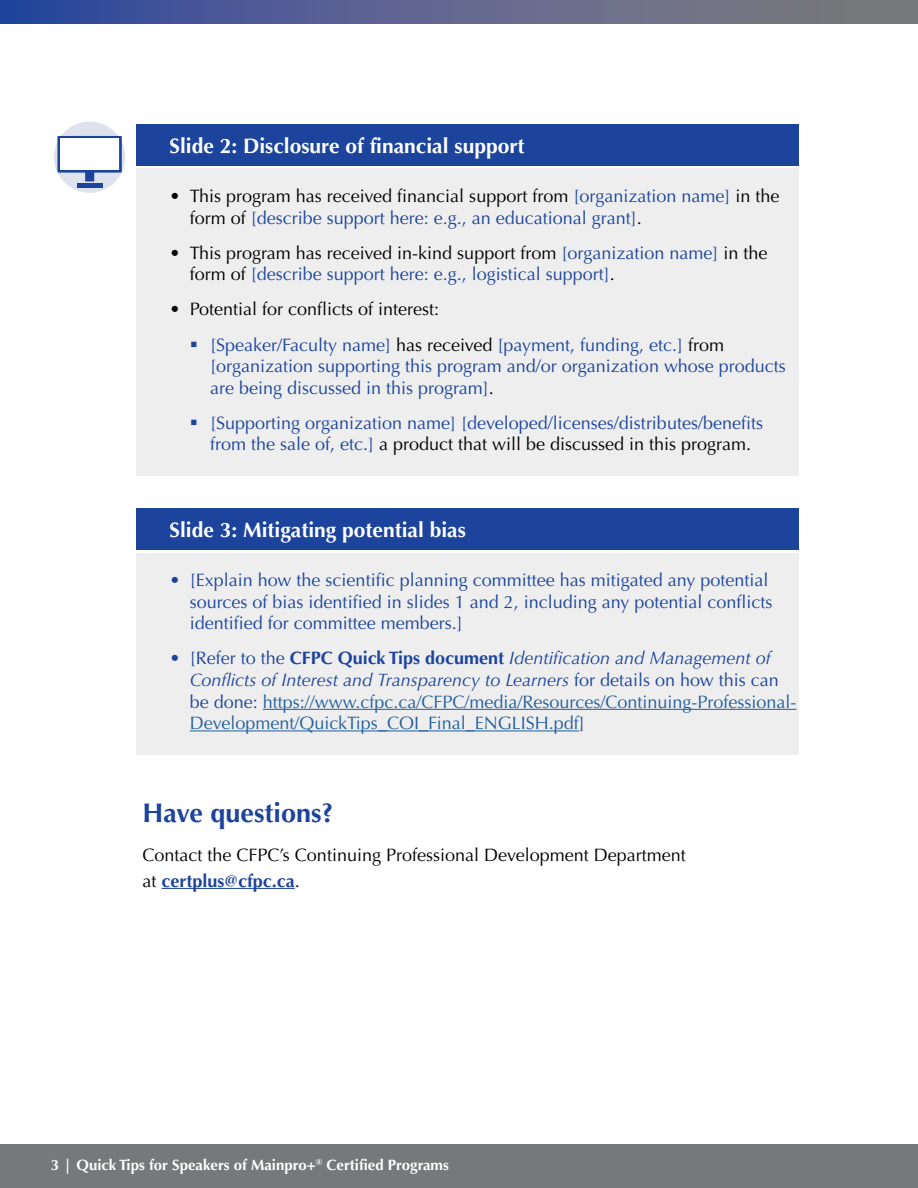
<style>
.page{position:relative;width:918px;height:1188px;background:#fff}
.page>*{position:absolute;margin:0;border:0;box-sizing:border-box;transform-origin:0 0}
.Heading{font:700 27px "Optima";color:#1c449c}
.Heading2{font:700 21px "Optima";color:#fff}
.t1{font:18px/21.6px "Optima";color:#1c449c}
.t2{font:18px/21.6px "Optima";color:#215e9e}
.bullets{font:18px/25.5px "Optima";color:#000}
.t3{font:700 15px "Optima";color:#fff}
.s1{color:#000}
.s2{color:#1c449c}
.s3{font-weight:700;color:#1c449c}
.s4{font-style:italic;color:#1c449c}
</style>
<div class="page">
<div style="left:0;top:1145px;width:918px;height:43px;background:#77787b"></div>
<svg style="left:0;top:0;width:918px;height:24px;background:#5c648e"></svg>
<div style="left:136px;top:125px;width:663px;height:41px;background:#1c449c"></div>
<div style="left:136px;top:169px;width:663px;height:80px;background:#eeeeef"></div>
<div style="left:136px;top:225px;width:663px;height:80px;background:#eeeeef"></div>
<div style="left:136px;top:282px;width:663px;height:59px;background:#eeeeef"></div>
<div style="left:136px;top:317px;width:663px;height:102px;background:#eeeeef"></div>
<div style="left:136px;top:395px;width:663px;height:81px;background:#eeeeef"></div>
<div style="left:136px;top:509px;width:663px;height:41px;background:#1c449c"></div>
<div style="left:136px;top:553px;width:663px;height:101px;background:#eeeeef"></div>
<div style="left:136px;top:631px;width:663px;height:123px;background:#eeeeef"></div>
<hr style="left:263px;top:709px;width:534px;height:1px;background:#215e9e">
<hr style="left:190px;top:730px;width:389px;height:1px;background:#215e9e">
<hr style="left:162px;top:888px;width:133px;height:1px;background:#1c449c">
<div style="left:54px;top:122px;width:71px;height:71px;background:#dde2ed;border-radius:50%"></div>
<svg style="left:57px;top:136px;width:65px;height:46px"></svg>
<hr style="left:77px;top:183px;width:25px;height:4px;background:#1c449c">
<div style="left:60px;top:139px;width:59px;height:31px;background:#fff"></div>
<h2 class="Heading2" style="left:170px;top:134px;width:356px">Slide 2: Disclosure of financial support</h2>
<p class="t1" style="left:190px;top:185px;width:591px;text-indent:-20px"><span class="s1">• This program has received financial support from</span> [organization name] <span class="s1">in the form of</span> [describe support here: e.g., an educational grant]<span class="s1">.</span></p>
<p class="t1" style="left:190px;top:242px;width:579px;text-indent:-20px"><span class="s1">• This program has received in-kind support from</span> [organization name] <span class="s1">in the form of</span> [describe support here: e.g., logistical support]<span class="s1">.</span></p>
<p class="bullets" style="left:170px;top:297px;width:271px">• Potential for conflicts of interest:</p>
<p class="t1" style="left:210px;top:334px;width:577px">[Speaker/Faculty name] <span class="s1">has received</span> [payment, funding, etc.] <span class="s1">from </span>[organization supporting this program and/or organization whose products are being discussed in this program]<span class="s1">.</span></p>
<p class="t1" style="left:210px;top:412px;width:554px">[Supporting organization name] [developed/licenses/distributes/benefits from the sale of, etc.] <span class="s1">a product that will be discussed in this program.</span></p>
<h2 class="Heading2" style="left:170px;top:518px;width:298px">Slide 3: Mitigating potential bias</h2>
<p class="t1" style="left:190px;top:569px;width:584px;text-indent:-20px">• [Explain how the scientific planning committee has mitigated any potential sources of bias identified in slides 1 and 2, including any potential conflicts identified for committee members.]</p>
<p class="t2" style="left:190px;top:648px;width:608px;text-indent:-20px"><span class="s2">• [Refer to the</span> <span class="s3">CFPC Quick Tips document</span> <span class="s4">Identification and Management of Conflicts of Interest and Transparency to Learners</span> <span class="s2">for details on how this can be done:</span> https://www.cfpc.ca/CFPC/media/Resources/Continuing-Professional-Development/QuickTips_COI_Final_ENGLISH.pdf<span class="s2">]</span></p>
<h1 class="Heading" style="left:143px;top:797px;width:193px">Have questions?</h1>
<p class="bullets" style="left:143px;top:843px;width:545px">Contact the CFPC’s Continuing Professional Development Department at <span class="s3">certplus@cfpc.ca</span>.</p>
<p class="t3" style="left:51px;top:1156px;width:400px">3 | Quick Tips for Speakers of Mainpro+<sup>®</sup> Certified Programs</p>
</div>
